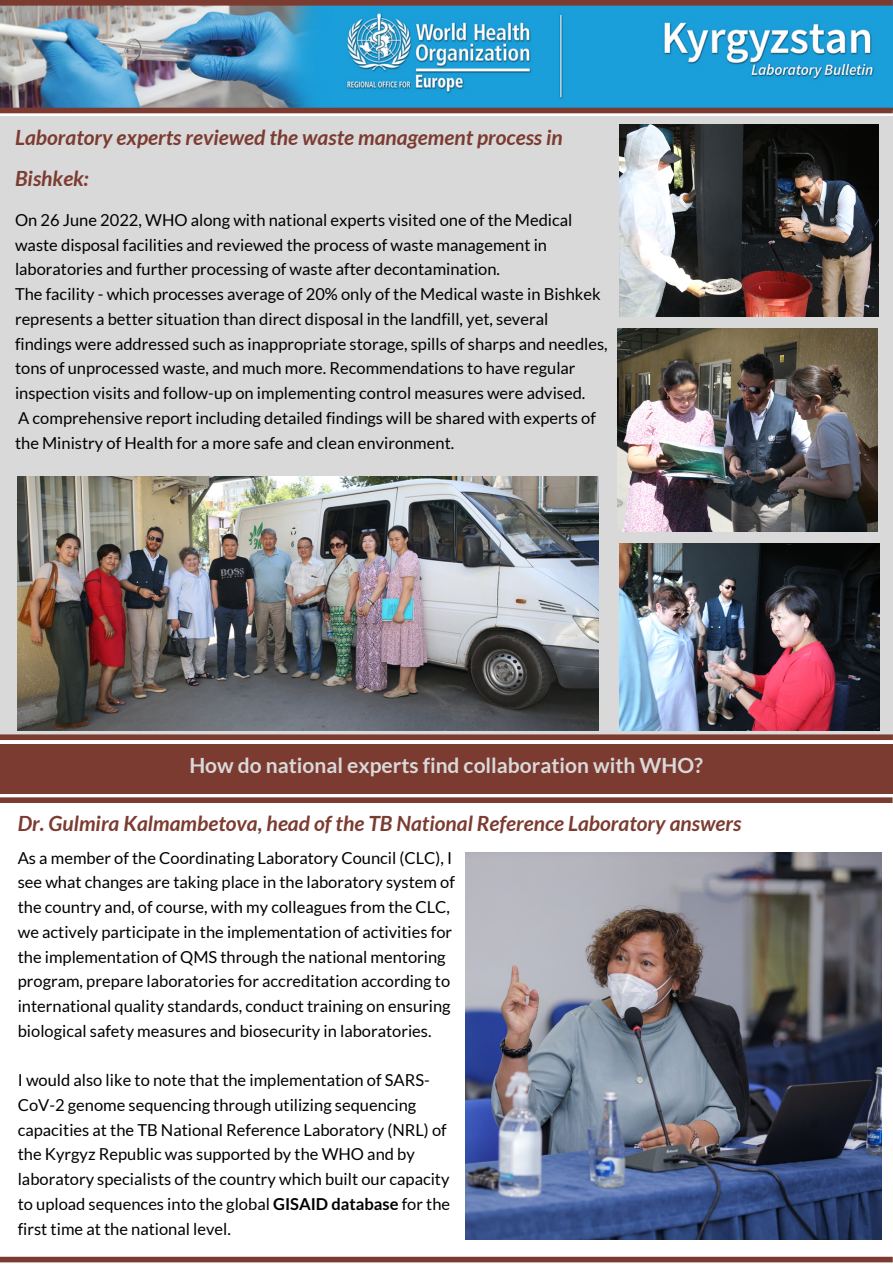
<style>
.page{position:relative;width:893px;height:1264px;background:#fff}
.page>*{position:absolute;margin:0;border:0;box-sizing:border-box;transform-origin:0 0}
.t1{font:italic 700 21px/41.5px "Lato";color:#7c3b31}
.t2{font:700 21px "Lato";color:#d9d9d9}
.t3{font:16.5px/24.8px "Lato";color:#000}
.s1{font-weight:700}
</style>
<div class="page">
<img style="left:0;top:6px;width:892px;height:102px">
<div style="left:0;top:0;width:892px;height:6px;background:#7c3b31"></div>
<div style="left:0;top:1256px;width:892px;height:6px;background:#7c3b31"></div>
<div style="left:0;top:116px;width:892px;height:618px;background:#d9d9d9"></div>
<img style="left:18px;top:476px;width:580px;height:254px">
<div style="left:0;top:108px;width:892px;height:5px;background:#7c3b31"></div>
<div style="left:0;top:744px;width:892px;height:49px;background:#7c3b31"></div>
<div style="left:0;top:797px;width:892px;height:6px;background:#7c3b31"></div>
<div style="left:0;top:734px;width:892px;height:6px;background:#7c3b31"></div>
<img style="left:465px;top:852px;width:416px;height:387px">
<img style="left:619px;top:125px;width:259px;height:191px">
<img style="left:617px;top:329px;width:260px;height:202px">
<img style="left:619px;top:543px;width:260px;height:187px">
<p class="t1" style="left:15px;top:116px;width:549px">Laboratory experts reviewed the waste management process in<br>Bishkek:</p>
<p class="t3" style="left:15px;top:207px;width:594px">On 26 June 2022, WHO along with national experts visited one of the Medical waste disposal facilities and reviewed the process of waste management in laboratories and further processing of waste after decontamination.<br>The facility - which processes average of 20% only of the Medical waste in Bishkek represents a better situation than direct disposal in the landfill, yet, several findings were addressed such as inappropriate storage, spills of sharps and needles, tons of unprocessed waste, and much more. Recommendations to have regular inspection visits and follow-up on implementing control measures were advised.<br>A comprehensive report including detailed findings will be shared with experts of the Ministry of Health for a more safe and clean environment.</p>
<p class="t2" style="left:189px;top:752px;width:515px">How do national experts find collaboration with WHO?</p>
<p class="t1" style="left:18px;top:801px;width:725px">Dr. Gulmira Kalmambetova, head of the TB National Reference Laboratory answers</p>
<p class="t3" style="left:18px;top:844px;width:438px">As a member of the Coordinating Laboratory Council (CLC), I see what changes are taking place in the laboratory system of the country and, of course, with my colleagues from the CLC, we actively participate in the implementation of activities for the implementation of QMS through the national mentoring program, prepare laboratories for accreditation according to international quality standards, conduct training on ensuring biological safety measures and biosecurity in laboratories.</p>
<p class="t3" style="left:18px;top:1067px;width:434px">I would also like to note that the implementation of SARS-CoV-2 genome sequencing through utilizing sequencing capacities at the TB National Reference Laboratory (NRL) of the Kyrgyz Republic was supported by the WHO and by laboratory specialists of the country which built our capacity to upload sequences into the global <span class="s1">GISAID database</span> for the first time at the national level.</p>
</div>
